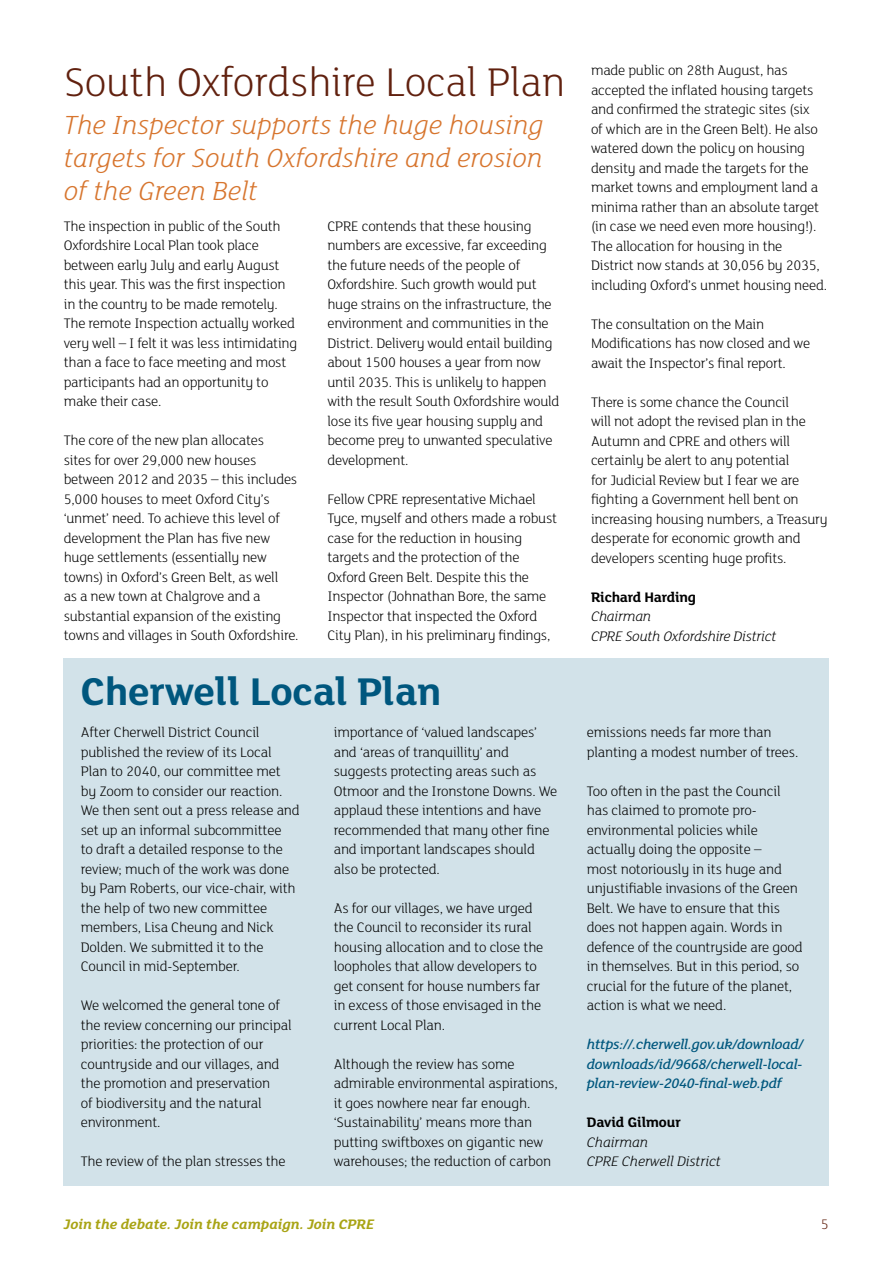
<style>
.page{position:relative;width:893px;height:1263px;background:#fff}
.page>*{position:absolute;margin:0;border:0;box-sizing:border-box;transform-origin:0 0}
.t1{font:300 43.5px "FS Lola";letter-spacing:-.005em;color:#61210f}
.t2{font:700 42px "FS Lola";letter-spacing:-.005em;color:#00577e}
.t3{font:italic 300 28.5px/33px "FS Lola";color:#d7752e;text-align:justify}
.t4{font:300 15px/19.5px "FS Lola";letter-spacing:-.015em;color:#000}
.t5{font:italic 500 15px/19.5px "FS Lola";letter-spacing:-.01em;color:#00577e;text-align:justify}
.t6{font:italic 300 15px/19.5px "FS Lola";letter-spacing:-.015em;color:#000}
.t7{font:italic 700 15px "FS Lola";color:#a9a415}
.t8{font:700 15px "FS Lola";letter-spacing:-.015em;color:#000}
.t9{font:300 15px "FS Lola";color:#61210f}
</style>
<div class="page">
<div style="left:64px;top:658px;width:765px;height:527px;background:#d2e2e9"></div>
<h1 class="t1" style="left:64px;top:54px;width:503px">South Oxfordshire Local Plan</h1>
<h3 class="t3" style="left:64px;top:107px;width:481px">The Inspector supports the huge housing targets for South Oxfordshire and erosion of the Green Belt</h3>
<p class="t4" style="left:327px;top:216px;width:234px">CPRE contends that these housing numbers are excessive, far exceeding the future needs of the people of Oxfordshire. Such growth would put huge strains on the infrastructure, the environment and communities in the District. Delivery would entail building about 1500 houses a year from now until 2035. This is unlikely to happen with the result South Oxfordshire would lose its five year housing supply and become prey to unwanted speculative development.</p>
<p class="t4" style="left:327px;top:489px;width:231px">Fellow CPRE representative Michael Tyce, myself and others made a robust case for the reduction in housing targets and the protection of the Oxford Green Belt. Despite this the Inspector (Johnathan Bore, the same Inspector that inspected the Oxford City Plan), in his preliminary findings,</p>
<p class="t4" style="left:64px;top:216px;width:235px">The inspection in public of the South Oxfordshire Local Plan took place between early July and early August this year. This was the first inspection in the country to be made remotely.<br>The remote Inspection actually worked very well – I felt it was less intimidating than a face to face meeting and most participants had an opportunity to make their case.</p>
<p class="t4" style="left:64px;top:430px;width:236px">The core of the new plan allocates<br>sites for over 29,000 new houses between 2012 and 2035 – this includes 5,000 houses to meet Oxford City’s ‘unmet’ need. To achieve this level of development the Plan has five new huge settlements (essentially new towns) in Oxford’s Green Belt, as well<br>as a new town at Chalgrove and a substantial expansion of the existing towns and villages in South Oxfordshire.</p>
<h2 class="t2" style="left:81px;top:662px;width:362px">Cherwell Local Plan</h2>
<p class="t4" style="left:81px;top:722px;width:220px">After Cherwell District Council published the review of its Local<br>Plan to 2040, our committee met by Zoom to consider our reaction.<br>We then sent out a press release and set up an informal subcommittee<br>to draft a detailed response to the review; much of the work was done by Pam Roberts, our vice-chair, with the help of two new committee members, Lisa Cheung and Nick<br>Dolden. We submitted it to the<br>Council in mid-September.</p>
<p class="t4" style="left:81px;top:995px;width:212px">We welcomed the general tone of the review concerning our principal priorities: the protection of our countryside and our villages, and the promotion and preservation<br>of biodiversity and the natural environment.</p>
<p class="t4" style="left:81px;top:1151px;width:206px">The review of the plan stresses the</p>
<p class="t4" style="left:334px;top:722px;width:225px">importance of ‘valued landscapes’ and ‘areas of tranquillity’ and suggests protecting areas such as<br>Otmoor and the Ironstone Downs. We applaud these intentions and have recommended that many other fine and important landscapes should also be protected.</p>
<p class="t4" style="left:334px;top:897px;width:211px">As for our villages, we have urged the Council to reconsider its rural housing allocation and to close the loopholes that allow developers to get consent for house numbers far in excess of those envisaged in the current Local Plan.</p>
<p class="t4" style="left:334px;top:1053px;width:225px">Although the review has some admirable environmental aspirations, it goes nowhere near far enough. ‘Sustainability’ means more than putting swiftboxes on gigantic new warehouses; the reduction of carbon</p>
<p class="t4" style="left:591px;top:60px;width:237px">made public on 28th August, has accepted the inflated housing targets and confirmed the strategic sites (six<br>of which are in the Green Belt). He also watered down the policy on housing density and made the targets for the market towns and employment land a minima rather than an absolute target (in case we need even more housing!).<br>The allocation for housing in the District now stands at 30,056 by 2035, including Oxford’s unmet housing need.</p>
<p class="t4" style="left:591px;top:313px;width:221px">The consultation on the Main<br>Modifications has now closed and we await the Inspector’s final report.</p>
<p class="t4" style="left:591px;top:391px;width:238px">There is some chance the Council<br>will not adopt the revised plan in the Autumn and CPRE and others will certainly be alert to any potential<br>for Judicial Review but I fear we are fighting a Government hell bent on increasing housing numbers, a Treasury desperate for economic growth and developers scenting huge profits.</p>
<p class="t8" style="left:591px;top:586px;width:107px">Richard Harding</p>
<p class="t6" style="left:591px;top:606px;width:187px">Chairman<br>CPRE South Oxfordshire District</p>
<p class="t4" style="left:587px;top:722px;width:213px">emissions needs far more than planting a modest number of trees.</p>
<p class="t4" style="left:587px;top:780px;width:217px">Too often in the past the Council has claimed to promote pro&shy;environmental policies while actually doing the opposite –<br>most notoriously in its huge and unjustifiable invasions of the Green<br>Belt. We have to ensure that this does not happen again. Words in defence of the countryside are good in themselves. But in this period, so crucial for the future of the planet, action is what we need.</p>
<p class="t5" style="left:587px;top:1034px;width:218px">https://.cherwell.gov.uk/download/ downloads/id/9668/cherwell-local&shy;plan-review-2040-final-web.pdf</p>
<p class="t8" style="left:587px;top:1112px;width:96px">David Gilmour</p>
<p class="t6" style="left:587px;top:1131px;width:136px">Chairman<br>CPRE Cherwell District</p>
<p class="t7" style="left:64px;top:1214px;width:312px">Join the debate. Join the campaign. Join CPRE</p>
<p class="t9" style="left:821px;top:1214px;width:9px">5</p>
</div>
